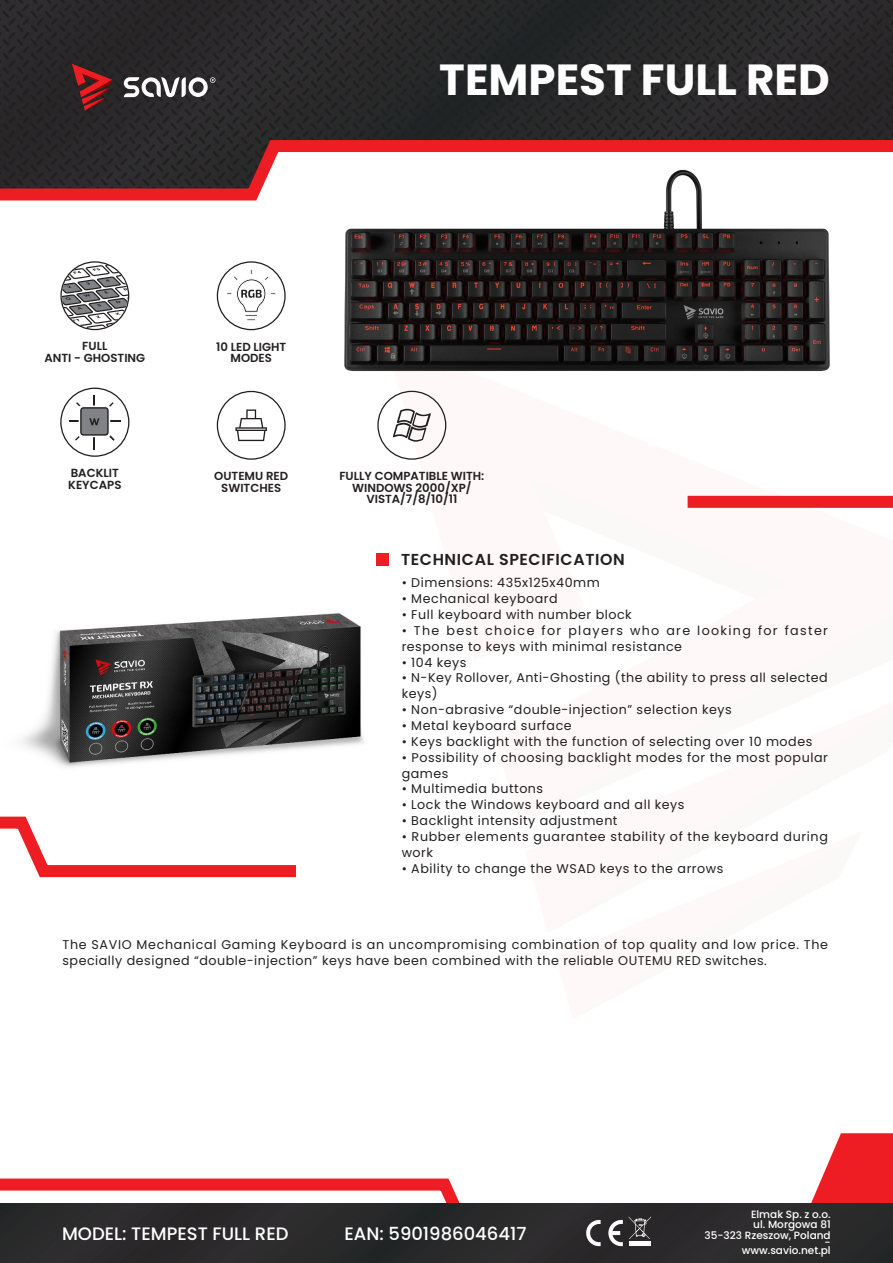
<style>
.page{position:relative;width:893px;height:1263px;background:#fff}
.page>*{position:absolute;margin:0;border:0;box-sizing:border-box;transform-origin:0 0}
.t1{font:700 43.5px "Poppins";color:#fff}
.t2{font:500 18px "Poppins";color:#fff}
.t3{font:600 15.9px "Poppins";letter-spacing:.04em;color:#231f20}
.t4{font:12.75px/15.9px "Poppins";letter-spacing:.04em;color:#231f20}
.t5{font:12.75px/15.9px "Poppins";letter-spacing:.105em;color:#231f20}
.t6{font:600 11.7px/11.7px "Poppins";color:#231f20;text-align:center}
.t7{font:500 10.5px/10.5px "Poppins";color:#fff;text-align:right}
</style>
<div class="page">
<img style="left:22px;top:565px;width:363px;height:203px">
<svg style="left:811px;top:1133px;width:82px;height:70px"></svg>
<svg style="left:0;top:1178px;width:460px;height:25px"></svg>
<div style="left:0;top:0;width:893px;height:194px;background:#292829"></div>
<svg style="left:124px;top:77px;width:91px;height:20px"></svg>
<svg style="left:72px;top:64px;width:40px;height:47px"></svg>
<div style="left:0;top:1203px;width:893px;height:60px;background:#2b2a2b"></div>
<svg style="left:0;top:140px;width:893px;height:61px"></svg>
<svg style="left:0;top:816px;width:296px;height:62px"></svg>
<svg style="left:608px;top:1220px;width:15px;height:26px"></svg>
<svg style="left:586px;top:1220px;width:15px;height:26px"></svg>
<svg style="left:629px;top:1217px;width:22px;height:22px"></svg>
<div style="left:629px;top:1241px;width:22px;height:5px;background:#fff"></div>
<div style="left:688px;top:496px;width:205px;height:12px;background:#ee1d23"></div>
<img style="left:315px;top:134px;width:545px;height:296px">
<svg style="left:60px;top:388px;width:69px;height:69px"></svg>
<svg style="left:377px;top:391px;width:69px;height:69px"></svg>
<svg style="left:217px;top:261px;width:69px;height:69px"></svg>
<svg style="left:60px;top:261px;width:69px;height:69px"></svg>
<svg style="left:217px;top:391px;width:69px;height:69px"></svg>
<div style="left:376px;top:553px;width:12px;height:12px;background:#ee1d23"></div>
<p class="t6" style="left:45px;top:341px;width:102px">FULL<br>ANTI - GHOSTING</p>
<p class="t6" style="left:216px;top:341px;width:72px">10 LED LIGHT<br>MODES</p>
<h1 class="t1" style="left:439px;top:54px;width:392px">TEMPEST FULL RED</h1>
<p class="t6" style="left:68px;top:467px;width:55px;text-align:left">BACKLIT<br>KEYCAPS</p>
<p class="t6" style="left:339px;top:470px;width:147px">FULLY COMPATIBLE WITH:<br>WINDOWS 2000/XP/<br>VISTA/7/8/10/11</p>
<p class="t6" style="left:214px;top:470px;width:75px">OUTEMU RED<br>SWITCHES</p>
<p class="t3" style="left:401px;top:550px;width:225px">TECHNICAL SPECIFICATION</p>
<p class="t4" style="left:402px;top:575px;width:200px">• Dimensions: 435x125x40mm</p>
<p class="t4" style="left:402px;top:591px;width:158px">• Mechanical keyboard</p>
<p class="t4" style="left:402px;top:607px;width:232px">• Full keyboard with number block</p>
<p class="t5" style="left:402px;top:622px;width:428px">• The best choice for players who are looking for faster response to keys with minimal resistance</p>
<p class="t4" style="left:402px;top:654px;width:66px">• 104 keys</p>
<p class="t4" style="left:402px;top:670px;width:428px">• N-Key Rollover, Anti-Ghosting (the ability to press all selected keys)</p>
<p class="t4" style="left:402px;top:702px;width:332px">• Non-abrasive “double-injection” selection keys</p>
<p class="t4" style="left:402px;top:718px;width:172px">• Metal keyboard surface</p>
<p class="t4" style="left:402px;top:733px;width:412px">• Keys backlight with the function of selecting over 10 modes</p>
<p class="t4" style="left:402px;top:749px;width:428px">• Possibility of choosing backlight modes for the most popular games</p>
<p class="t4" style="left:402px;top:781px;width:143px">• Multimedia buttons</p>
<p class="t4" style="left:402px;top:797px;width:284px">• Lock the Windows keyboard and all keys</p>
<p class="t4" style="left:402px;top:813px;width:217px">• Backlight intensity adjustment</p>
<p class="t4" style="left:402px;top:829px;width:428px">• Rubber elements guarantee stability of the keyboard during work</p>
<p class="t4" style="left:402px;top:860px;width:323px">• Ability to change the WSAD keys to the arrows</p>
<p class="t4" style="left:62px;top:937px;width:767px">The SAVIO Mechanical Gaming Keyboard is an uncompromising combination of top quality and low price. The specially designed “double-injection” keys have been combined with the reliable OUTEMU RED switches.</p>
<h2 class="t2" style="left:62px;top:1223px;width:228px">MODEL: TEMPEST FULL RED</h2>
<h2 class="t2" style="left:344px;top:1223px;width:184px">EAN: 5901986046417</h2>
<p class="t7" style="left:704px;top:1209px;width:128px">Elmak Sp. z o.o.<br>ul. Morgowa 81<br>35-323 Rzeszow, Poland</p>
<p class="t7" style="left:742px;top:1239px;width:90px;line-height:7.5px">- www.savio.net.pl</p>
</div>
